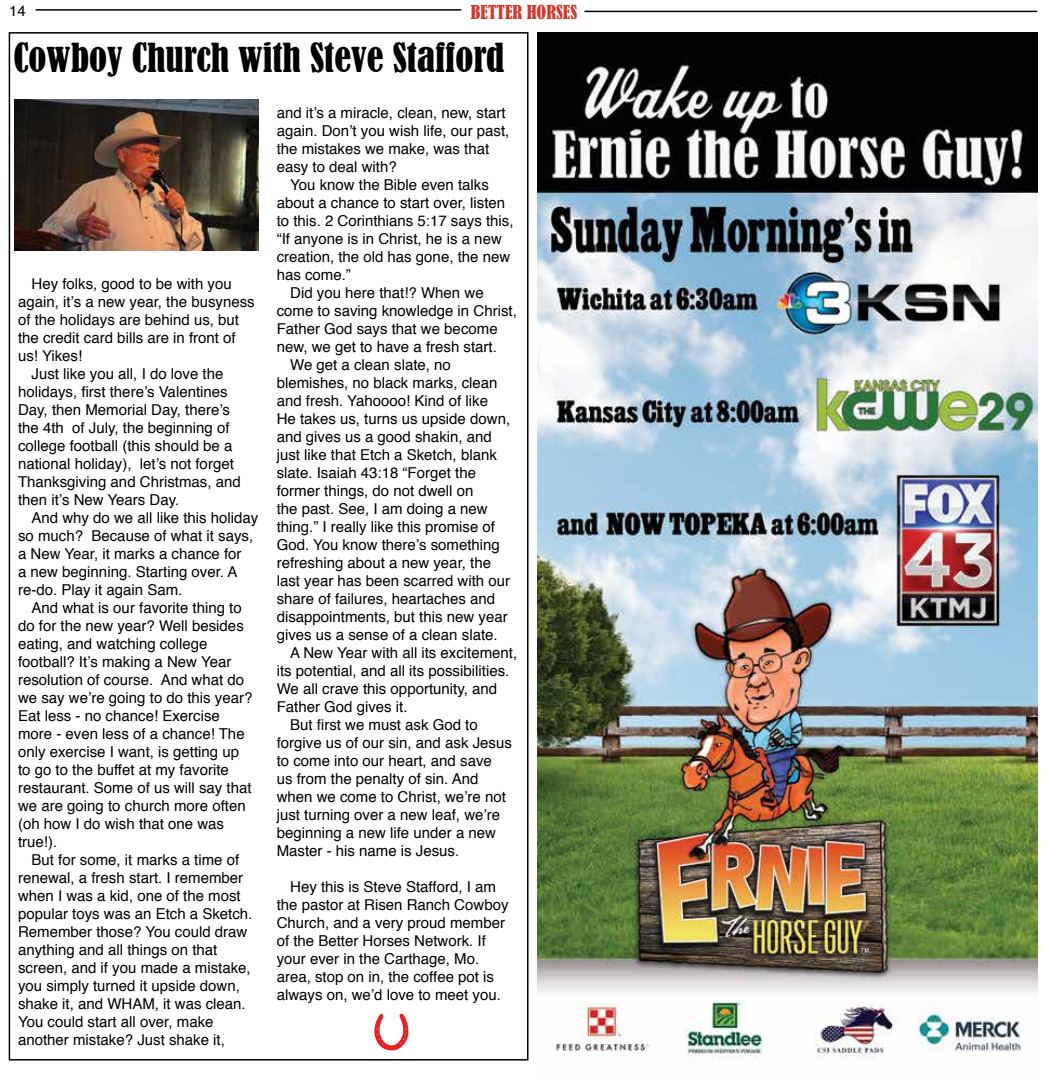
<style>
.page{position:relative;width:1048px;height:1080px;background:#fff}
.page>*{position:absolute;margin:0;border:0;box-sizing:border-box;transform-origin:0 0}
.t1{font:condensed 37.5px "Bernard";color:#000}
.t2{font:condensed 18px "Bernard";color:#d5372b}
.t3{font:15px/18px "Helvetica";color:#000}
</style>
<div class="page">
<hr style="left:36px;top:9px;width:425px;height:2px;background:#000">
<hr style="left:584px;top:11px;width:453px;height:1px;background:#000">
<svg style="left:374px;top:1013px;width:34px;height:37px"></svg>
<img style="left:15px;top:100px;width:244px;height:151px">
<img style="left:537px;top:32px;width:500px;height:1028px">
<p class="t3" style="left:9px;top:2px;width:18px">14</p>
<p class="t2" style="left:471px;top:2px;width:108px">BETTER HORSES</p>
<h1 class="t1" style="left:13px;top:36px;width:493px">Cowboy Church with Steve Stafford</h1>
<p class="t3" style="left:32px;top:275px;width:202px">Hey folks, good to be with you</p>
<p class="t3" style="left:18px;top:293px;width:238px">again, it’s a new year, the busyness</p>
<p class="t3" style="left:18px;top:311px;width:222px">of the holidays are behind us, but</p>
<p class="t3" style="left:18px;top:329px;width:219px">the credit card bills are in front of</p>
<p class="t3" style="left:18px;top:347px;width:66px">us! Yikes!</p>
<p class="t3" style="left:32px;top:365px;width:193px">Just like you all, I do love the</p>
<p class="t3" style="left:18px;top:383px;width:211px">holidays, first there’s Valentines</p>
<p class="t3" style="left:18px;top:401px;width:213px">Day, then Memorial Day, there’s</p>
<p class="t3" style="left:18px;top:419px;width:213px">the 4th of July, the beginning of</p>
<p class="t3" style="left:18px;top:437px;width:216px">college football (this should be a</p>
<p class="t3" style="left:18px;top:455px;width:217px">national holiday), let’s not forget</p>
<p class="t3" style="left:18px;top:473px;width:224px">Thanksgiving and Christmas, and</p>
<p class="t3" style="left:18px;top:491px;width:163px">then it’s New Years Day.</p>
<p class="t3" style="left:32px;top:509px;width:228px">And why do we all like this holiday</p>
<p class="t3" style="left:18px;top:527px;width:237px">so much? Because of what it says,</p>
<p class="t3" style="left:18px;top:545px;width:225px">a New Year, it marks a chance for</p>
<p class="t3" style="left:18px;top:563px;width:221px">a new beginning. Starting over. A</p>
<p class="t3" style="left:18px;top:581px;width:166px">re-do. Play it again Sam.</p>
<p class="t3" style="left:32px;top:599px;width:212px">And what is our favorite thing to</p>
<p class="t3" style="left:18px;top:617px;width:227px">do for the new year? Well besides</p>
<p class="t3" style="left:18px;top:635px;width:191px">eating, and watching college</p>
<p class="t3" style="left:18px;top:653px;width:215px">football? It’s making a New Year</p>
<p class="t3" style="left:18px;top:671px;width:227px">resolution of course. And what do</p>
<p class="t3" style="left:18px;top:689px;width:236px">we say we’re going to do this year?</p>
<p class="t3" style="left:18px;top:707px;width:203px">Eat less - no chance! Exercise</p>
<p class="t3" style="left:18px;top:725px;width:228px">more - even less of a chance! The</p>
<p class="t3" style="left:18px;top:743px;width:222px">only exercise I want, is getting up</p>
<p class="t3" style="left:18px;top:761px;width:212px">to go to the buffet at my favorite</p>
<p class="t3" style="left:18px;top:779px;width:235px">restaurant. Some of us will say that</p>
<p class="t3" style="left:18px;top:797px;width:229px">we are going to church more often</p>
<p class="t3" style="left:18px;top:815px;width:207px">(oh how I do wish that one was</p>
<p class="t3" style="left:18px;top:833px;width:41px">true!).</p>
<p class="t3" style="left:32px;top:851px;width:209px">But for some, it marks a time of</p>
<p class="t3" style="left:18px;top:869px;width:227px">renewal, a fresh start. I remember</p>
<p class="t3" style="left:18px;top:887px;width:224px">when I was a kid, one of the most</p>
<p class="t3" style="left:18px;top:905px;width:236px">popular toys was an Etch a Sketch.</p>
<p class="t3" style="left:18px;top:923px;width:231px">Remember those? You could draw</p>
<p class="t3" style="left:18px;top:941px;width:201px">anything and all things on that</p>
<p class="t3" style="left:18px;top:959px;width:234px">screen, and if you made a mistake,</p>
<p class="t3" style="left:18px;top:977px;width:223px">you simply turned it upside down,</p>
<p class="t3" style="left:18px;top:995px;width:229px">shake it, and WHAM, it was clean.</p>
<p class="t3" style="left:18px;top:1013px;width:197px">You could start all over, make</p>
<p class="t3" style="left:18px;top:1031px;width:208px">another mistake? Just shake it,</p>
<p class="t3" style="left:277px;top:104px;width:234px">and it’s a miracle, clean, new, start again. Don’t you wish life, our past, the mistakes we make, was that easy to deal with?</p>
<p class="t3" style="left:290px;top:176px;width:200px">You know the Bible even talks</p>
<p class="t3" style="left:277px;top:194px;width:230px">about a chance to start over, listen</p>
<p class="t3" style="left:277px;top:212px;width:238px">to this. 2 Corinthians 5:17 says this,</p>
<p class="t3" style="left:277px;top:230px;width:227px">“If anyone is in Christ, he is a new</p>
<p class="t3" style="left:277px;top:248px;width:235px">creation, the old has gone, the new</p>
<p class="t3" style="left:277px;top:266px;width:76px">has come.”</p>
<p class="t3" style="left:290px;top:284px;width:195px">Did you here that!? When we</p>
<p class="t3" style="left:277px;top:302px;width:242px">come to saving knowledge in Christ,</p>
<p class="t3" style="left:277px;top:320px;width:222px">Father God says that we become</p>
<p class="t3" style="left:277px;top:338px;width:222px">new, we get to have a fresh start.</p>
<p class="t3" style="left:290px;top:356px;width:162px">We get a clean slate, no</p>
<p class="t3" style="left:277px;top:374px;width:222px">blemishes, no black marks, clean</p>
<p class="t3" style="left:277px;top:392px;width:213px">and fresh. Yahoooo! Kind of like</p>
<p class="t3" style="left:277px;top:410px;width:235px">He takes us, turns us upside down,</p>
<p class="t3" style="left:277px;top:428px;width:217px">and gives us a good shakin, and</p>
<p class="t3" style="left:277px;top:446px;width:222px">just like that Etch a Sketch, blank</p>
<p class="t3" style="left:277px;top:464px;width:201px">slate. Isaiah 43:18 “Forget the</p>
<p class="t3" style="left:277px;top:482px;width:198px">former things, do not dwell on</p>
<p class="t3" style="left:277px;top:500px;width:212px">the past. See, I am doing a new</p>
<p class="t3" style="left:277px;top:518px;width:220px">thing.” I really like this promise of</p>
<p class="t3" style="left:277px;top:536px;width:225px">God. You know there’s something</p>
<p class="t3" style="left:277px;top:554px;width:216px">refreshing about a new year, the</p>
<p class="t3" style="left:277px;top:572px;width:235px">last year has been scarred with our</p>
<p class="t3" style="left:277px;top:590px;width:220px">share of failures, heartaches and</p>
<p class="t3" style="left:277px;top:608px;width:232px">disappointments, but this new year</p>
<p class="t3" style="left:277px;top:626px;width:222px">gives us a sense of a clean slate.</p>
<p class="t3" style="left:290px;top:644px;width:228px">A New Year with all its excitement,</p>
<p class="t3" style="left:277px;top:662px;width:234px">its potential, and all its possibilities.</p>
<p class="t3" style="left:277px;top:680px;width:222px">We all crave this opportunity, and</p>
<p class="t3" style="left:277px;top:698px;width:132px">Father God gives it.</p>
<p class="t3" style="left:290px;top:716px;width:189px">But first we must ask God to</p>
<p class="t3" style="left:277px;top:734px;width:237px">forgive us of our sin, and ask Jesus</p>
<p class="t3" style="left:277px;top:752px;width:217px">to come into our heart, and save</p>
<p class="t3" style="left:277px;top:770px;width:203px">us from the penalty of sin. And</p>
<p class="t3" style="left:277px;top:788px;width:231px">when we come to Christ, we’re not</p>
<p class="t3" style="left:277px;top:806px;width:225px">just turning over a new leaf, we’re</p>
<p class="t3" style="left:277px;top:824px;width:221px">beginning a new life under a new</p>
<p class="t3" style="left:277px;top:842px;width:184px">Master - his name is Jesus.</p>
<p class="t3" style="left:277px;top:878px;width:233px;text-indent:14px">Hey this is Steve Stafford, I am the pastor at Risen Ranch Cowboy<br>Church, and a very proud member of the Better Horses Network. If your ever in the Carthage, Mo. area, stop on in, the coffee pot is always on, we’d love to meet you.</p>
</div>
